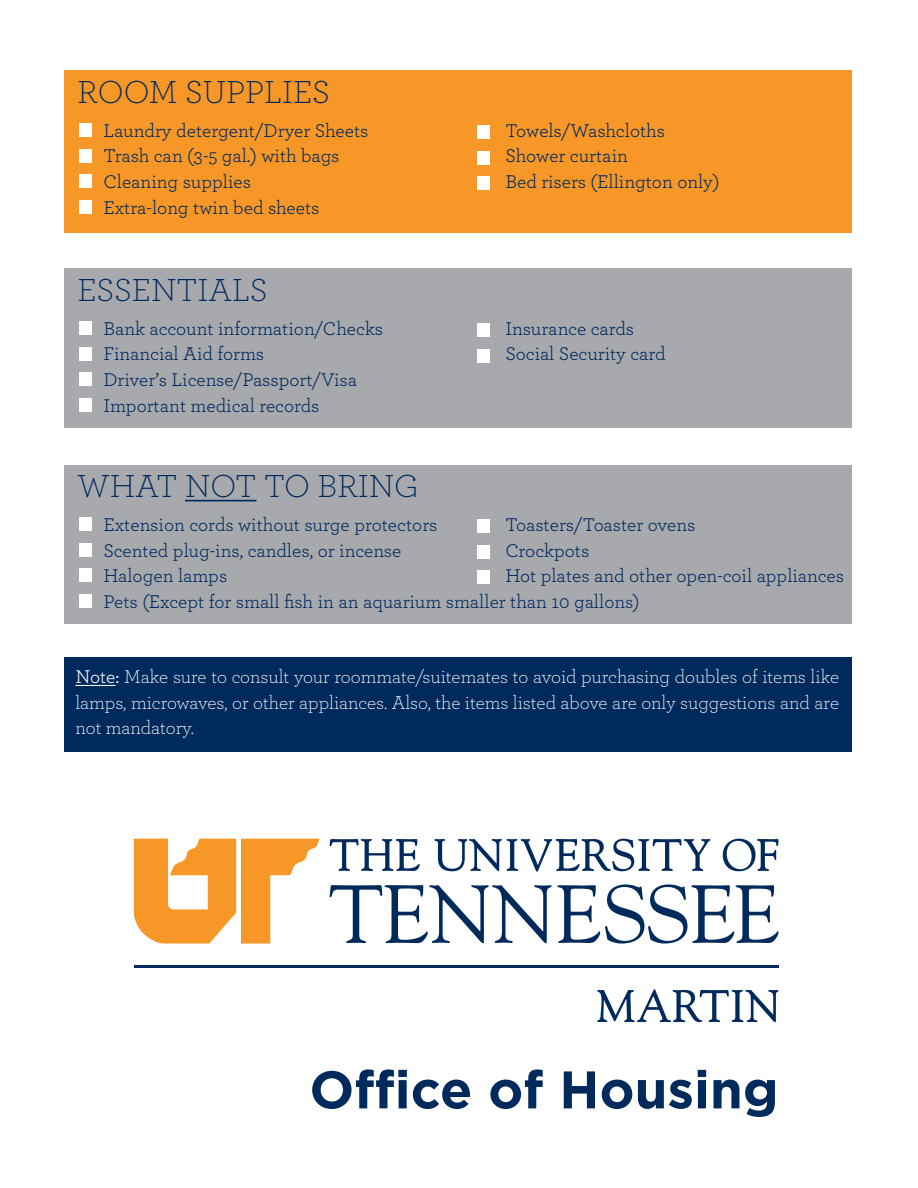
<style>
.page{position:relative;width:918px;height:1188px;background:#fff}
.page>*{position:absolute;margin:0;border:0;box-sizing:border-box;transform-origin:0 0}
.t1{font:700 52.8px "Gotham";color:#00295c}
.t2{font:300 33.45px "Archer";color:#00295c}
.t3{font:19.35px/25.5px "Archer";color:#00295c}
.t4{font:300 19.35px/25.5px "Archer";color:#fff;text-align:justify}
.s1{font-weight:400}
</style>
<div class="page">
<div style="left:65px;top:70px;width:787px;height:162px;background:#f79727"></div>
<div style="left:65px;top:268px;width:787px;height:160px;background:#a8a9ad"></div>
<div style="left:65px;top:465px;width:787px;height:158px;background:#a8a9ad"></div>
<div style="left:79px;top:124px;width:13px;height:13px;background:#fff"></div>
<div style="left:79px;top:149px;width:13px;height:14px;background:#fff"></div>
<div style="left:79px;top:174px;width:13px;height:14px;background:#fff"></div>
<div style="left:79px;top:200px;width:13px;height:14px;background:#fff"></div>
<div style="left:478px;top:125px;width:12px;height:14px;background:#fff"></div>
<div style="left:478px;top:151px;width:12px;height:13px;background:#fff"></div>
<div style="left:478px;top:176px;width:12px;height:13px;background:#fff"></div>
<hr style="left:185px;top:500px;width:72px;height:1px;background:#00295c">
<div style="left:79px;top:518px;width:13px;height:13px;background:#fff"></div>
<div style="left:79px;top:543px;width:13px;height:14px;background:#fff"></div>
<div style="left:79px;top:568px;width:13px;height:14px;background:#fff"></div>
<div style="left:79px;top:594px;width:13px;height:14px;background:#fff"></div>
<div style="left:478px;top:519px;width:12px;height:14px;background:#fff"></div>
<div style="left:478px;top:545px;width:12px;height:14px;background:#fff"></div>
<div style="left:478px;top:570px;width:12px;height:14px;background:#fff"></div>
<div style="left:79px;top:322px;width:13px;height:13px;background:#fff"></div>
<div style="left:79px;top:347px;width:13px;height:14px;background:#fff"></div>
<div style="left:79px;top:372px;width:13px;height:14px;background:#fff"></div>
<div style="left:79px;top:398px;width:13px;height:14px;background:#fff"></div>
<div style="left:478px;top:323px;width:12px;height:14px;background:#fff"></div>
<div style="left:478px;top:349px;width:12px;height:13px;background:#fff"></div>
<div style="left:65px;top:657px;width:787px;height:94px;background:#00295c"></div>
<hr style="left:75px;top:685px;width:41px;height:1px;background:#fff">
<svg style="left:597px;top:989px;width:181px;height:33px"></svg>
<hr style="left:134px;top:965px;width:644px;height:3px;background:#00295c">
<svg style="left:330px;top:884px;width:448px;height:60px"></svg>
<svg style="left:330px;top:839px;width:90px;height:32px"></svg>
<svg style="left:434px;top:839px;width:276px;height:33px"></svg>
<svg style="left:723px;top:839px;width:55px;height:32px"></svg>
<svg style="left:134px;top:839px;width:186px;height:105px"></svg>
<p class="t2" style="left:78px;top:70px;width:254px">ROOM SUPPLIES</p>
<p class="t3" style="left:103px;top:117px;width:267px">Laundry detergent/Dryer Sheets<br>Trash can (3-5 gal.) with bags<br>Cleaning supplies<br>Extra-long twin bed sheets</p>
<p class="t3" style="left:505px;top:117px;width:216px">Towels/Washcloths<br>Shower curtain<br>Bed risers (Ellington only)</p>
<p class="t2" style="left:78px;top:268px;width:192px">ESSENTIALS</p>
<p class="t3" style="left:103px;top:315px;width:281px">Bank account information/Checks<br>Financial Aid forms<br>Driver’s License/Passport/Visa<br>Important medical records</p>
<p class="t3" style="left:505px;top:315px;width:162px">Insurance cards<br>Social Security card</p>
<p class="t2" style="left:78px;top:464px;width:343px">WHAT NOT TO BRING</p>
<p class="t3" style="left:103px;top:511px;width:538px">Extension cords without surge protectors<br>Scented plug-ins, candles, or incense<br>Halogen lamps<br>Pets (Except for small fish in an aquarium smaller than 10 gallons)</p>
<p class="t3" style="left:505px;top:511px;width:340px">Toasters/Toaster ovens<br>Crockpots<br>Hot plates and other open-coil appliances</p>
<p class="t4" style="left:75px;top:664px;width:765px"><span class="s1">Note:</span> Make sure to consult your roommate/suitemates to avoid purchasing doubles of items like lamps, microwaves, or other appliances. Also, the items listed above are only suggestions and are not mandatory.</p>
<p class="t1" style="left:309px;top:1059px;width:471px">Office of Housing</p>
</div>
